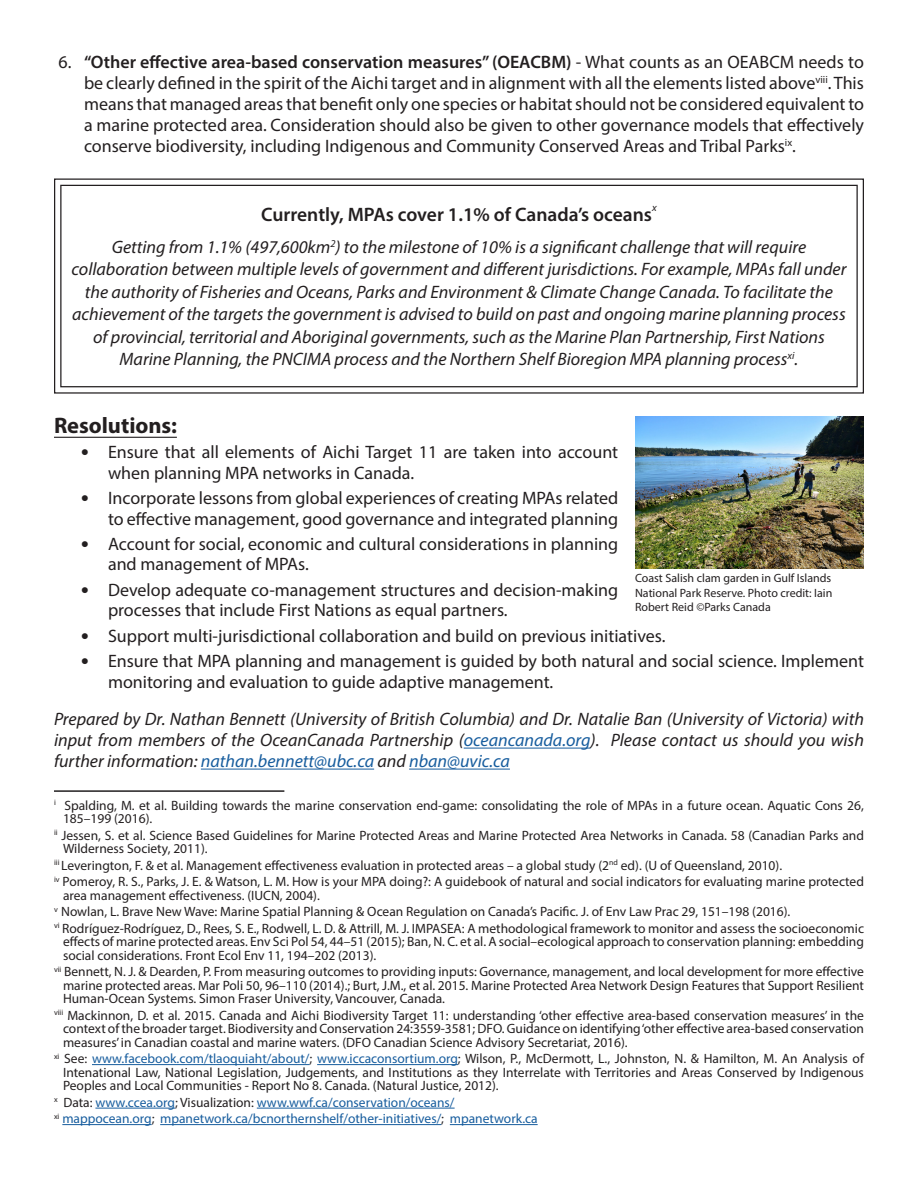
<style>
.page{position:relative;width:918px;height:1188px;background:#fff}
.page>*{position:absolute;margin:0;border:0;box-sizing:border-box;transform-origin:0 0}
.Body{font:700 22.5px "Myriad Pro";letter-spacing:-.005em;color:#231f20}
.t1{font:600 19.5px "Myriad Pro";color:#231f20}
.Body-2{font:18px/20.4px "Myriad Pro";color:#231f20}
.Body-3{font:italic 18px/22.5px "Myriad Pro";color:#231f20;text-align:justify}
.t2{font:13.5px/13.5px "Myriad Pro";color:#231f20;text-align:justify}
.t3{font:13.5px "Myriad Pro";color:#175d9e}
.Body-4{font:12px/14.4px "Myriad Pro";color:#231f20;text-align:justify}
.t4{font:italic 10.5px "Myriad Pro";color:#231f20}
.s1{font-weight:600}
.s2{font-weight:700;font-size:22.5px}
.s3{color:#175d9e}
.s4{color:#231f20}
</style>
<div class="page">
<hr style="left:54px;top:437px;width:123px;height:1px;background:#231f20">
<hr style="left:464px;top:748px;width:127px;height:1px;background:#175d9e">
<hr style="left:201px;top:769px;width:173px;height:1px;background:#175d9e">
<hr style="left:409px;top:769px;width:101px;height:1px;background:#175d9e">
<svg style="left:54px;top:178px;width:810px;height:216px"></svg>
<div style="left:60px;top:185px;width:798px;height:202px;border:1px solid #231f20"></div>
<hr style="left:92px;top:1064px;width:218px;height:1px;background:#175d9e">
<hr style="left:317px;top:1064px;width:141px;height:1px;background:#175d9e">
<hr style="left:95px;top:1108px;width:80px;height:1px;background:#175d9e">
<hr style="left:257px;top:1108px;width:198px;height:1px;background:#175d9e">
<hr style="left:62px;top:1124px;width:90px;height:1px;background:#175d9e">
<hr style="left:160px;top:1124px;width:281px;height:1px;background:#175d9e">
<hr style="left:450px;top:1124px;width:88px;height:1px;background:#175d9e">
<img style="left:635px;top:417px;width:229px;height:152px">
<hr style="left:54px;top:790px;width:230px;height:2px;background:#231f20">
<p class="Body-2" style="left:84px;top:51px;width:782px;line-height:21px;text-align:justify;text-indent:-26px">6. <span class="s1">“Other effective area-based conservation measures” (OEACBM)</span> - What counts as an OEABCM needs to be clearly defined in the spirit of the Aichi target and in alignment with all the elements listed above<sup>viii</sup>. This means that managed areas that benefit only one species or habitat should not be considered equivalent to a marine protected area. Consideration should also be given to other governance models that effectively conserve biodiversity, including Indigenous and Community Conserved Areas and Tribal Parks<sup>ix</sup>.</p>
<p class="t1" style="left:261px;top:202px;width:392px">Currently, MPAs cover 1.1% of Canada’s oceans</p>
<p class="t4" style="left:652px;top:201px;width:6px">x</p>
<p class="Body-3" style="left:71px;top:235px;width:777px;text-align:center">Getting from 1.1% (497,600km<sup>2</sup>) to the milestone of 10% is a significant challenge that will require collaboration between multiple levels of government and different jurisdictions. For example, MPAs fall under the authority of Fisheries and Oceans, Parks and Environment &amp; Climate Change Canada. To facilitate the achievement of the targets the government is advised to build on past and ongoing marine planning process of provincial, territorial and Aboriginal governments, such as the Marine Plan Partnership, First Nations Marine Planning, the PNCIMA process and the Northern Shelf Bioregion MPA planning process<sup>xi</sup>.</p>
<p class="Body" style="left:54px;top:411px;width:124px">Resolutions:</p>
<p class="Body-2" style="left:108px;top:442px;width:512px;text-indent:-27px"><span class="s2">•</span> Ensure that all elements of Aichi Target 11 are taken into account when planning MPA networks in Canada.</p>
<p class="Body-2" style="left:81px;top:488px;width:539px;text-align:right"><span class="s2">•</span> Incorporate lessons from global experiences of creating MPAs related to effective management, good governance and integrated planning</p>
<p class="Body-2" style="left:108px;top:534px;width:512px;text-indent:-27px"><span class="s2">•</span> Account for social, economic and cultural considerations in planning and management of MPAs.</p>
<p class="Body-2" style="left:108px;top:579px;width:512px;text-indent:-27px"><span class="s2">•</span> Develop adequate co-management structures and decision-making processes that include First Nations as equal partners.</p>
<p class="Body-2" style="left:81px;top:625px;width:586px"><span class="s2">•</span> Support multi-jurisdictional collaboration and build on previous initiatives.</p>
<p class="Body-2" style="left:108px;top:651px;width:757px;text-indent:-27px"><span class="s2">•</span> Ensure that MPA planning and management is guided by both natural and social science. Implement monitoring and evaluation to guide adaptive management.</p>
<p class="Body-3" style="left:54px;top:708px;width:811px;line-height:21px">Prepared by Dr. Nathan Bennett (University of British Columbia) and Dr. Natalie Ban (University of Victoria) with input from members of the OceanCanada Partnership (<span class="s3">oceancanada.org</span>). Please contact us should you wish further information: <span class="s3">nathan.bennett@ubc.ca</span> and <span class="s3">nban@uvic.ca</span></p>
<p class="Body-4" style="left:635px;top:571px;width:199px">Coast Salish clam garden in Gulf Islands National Park Reserve. Photo credit: Iain Robert Reid ©Parks Canada</p>
<p class="t2" style="left:63px;top:798px;width:802px;text-indent:-9px"><sup>i</sup> Spalding, M. et al. Building towards the marine conservation end-game: consolidating the role of MPAs in a future ocean. Aquatic Cons 26,<br>185–199 (2016).</p>
<p class="t2" style="left:63px;top:828px;width:803px;text-indent:-9px"><sup>ii</sup> Jessen, S. et al. Science Based Guidelines for Marine Protected Areas and Marine Protected Area Networks in Canada. 58 (Canadian Parks and<br>Wilderness Society, 2011).</p>
<p class="t2" style="left:54px;top:858px;width:730px"><sup>iii</sup> Leverington, F. &amp; et al. Management effectiveness evaluation in protected areas – a global study (2<sup>nd</sup> ed). (U of Queensland, 2010).</p>
<p class="t2" style="left:63px;top:875px;width:803px;text-indent:-9px"><sup>iv</sup> Pomeroy, R. S., Parks, J. E. &amp; Watson, L. M. How is your MPA doing?: A guidebook of natural and social indicators for evaluating marine protected area management effectiveness. (IUCN, 2004).</p>
<p class="t2" style="left:54px;top:905px;width:738px"><sup>v</sup> Nowlan, L. Brave New Wave: Marine Spatial Planning &amp; Ocean Regulation on Canada’s Pacific. J. of Env Law Prac 29, 151–198 (2016).</p>
<p class="t2" style="left:63px;top:921px;width:803px;text-indent:-9px"><sup>vi</sup> Rodríguez-Rodríguez, D., Rees, S. E., Rodwell, L. D. &amp; Attrill, M. J. IMPASEA: A methodological framework to monitor and assess the socioeconomic effects of marine protected areas. Env Sci Pol 54, 44–51 (2015); Ban, N. C. et al. A social–ecological approach to conservation planning: embedding social considerations. Front Ecol Env 11, 194–202 (2013).</p>
<p class="t2" style="left:63px;top:965px;width:803px;text-indent:-9px"><sup>vii</sup> Bennett, N. J. &amp; Dearden, P. From measuring outcomes to providing inputs: Governance, management, and local development for more effective marine protected areas. Mar Poli 50, 96–110 (2014).; Burt, J.M., et al. 2015. Marine Protected Area Network Design Features that Support Resilient Human-Ocean Systems. Simon Fraser University, Vancouver, Canada.</p>
<p class="t2" style="left:63px;top:1008px;width:803px;text-indent:-9px"><sup>viii</sup> Mackinnon, D. et al. 2015. Canada and Aichi Biodiversity Target 11: understanding ‘other effective area-based conservation measures’ in the context of the broader target. Biodiversity and Conservation 24:3559-3581; DFO. Guidance on identifying ‘other effective area-based conservation measures’ in Canadian coastal and marine waters. (DFO Canadian Science Advisory Secretariat, 2016).</p>
<p class="t2" style="left:63px;top:1052px;width:802px;text-indent:-9px"><sup>xi</sup> See: <span class="s3">www.facebook.com/tlaoquiaht/about/</span>; <span class="s3">www.iccaconsortium.org</span>; Wilson, P., McDermott, L., Johnston, N. &amp; Hamilton, M. An Analysis of Intenational Law, National Legislation, Judgements, and Institutions as they Interrelate with Territories and Areas Conserved by Indigenous Peoples and Local Communities - Report No 8. Canada. (Natural Justice, 2012).</p>
<p class="t3" style="left:54px;top:1094px;width:402px"><sup>x</sup> <span class="s4">Data:</span> www.ccea.org<span class="s4">; Visualization:</span> www.wwf.ca/conservation/oceans/</p>
<p class="t3" style="left:54px;top:1110px;width:485px"><sup>xi</sup> mappocean.org<span class="s4">;</span> mpanetwork.ca/bcnorthernshelf/other-initiatives/<span class="s4">;</span> mpanetwork.ca</p>
</div>
